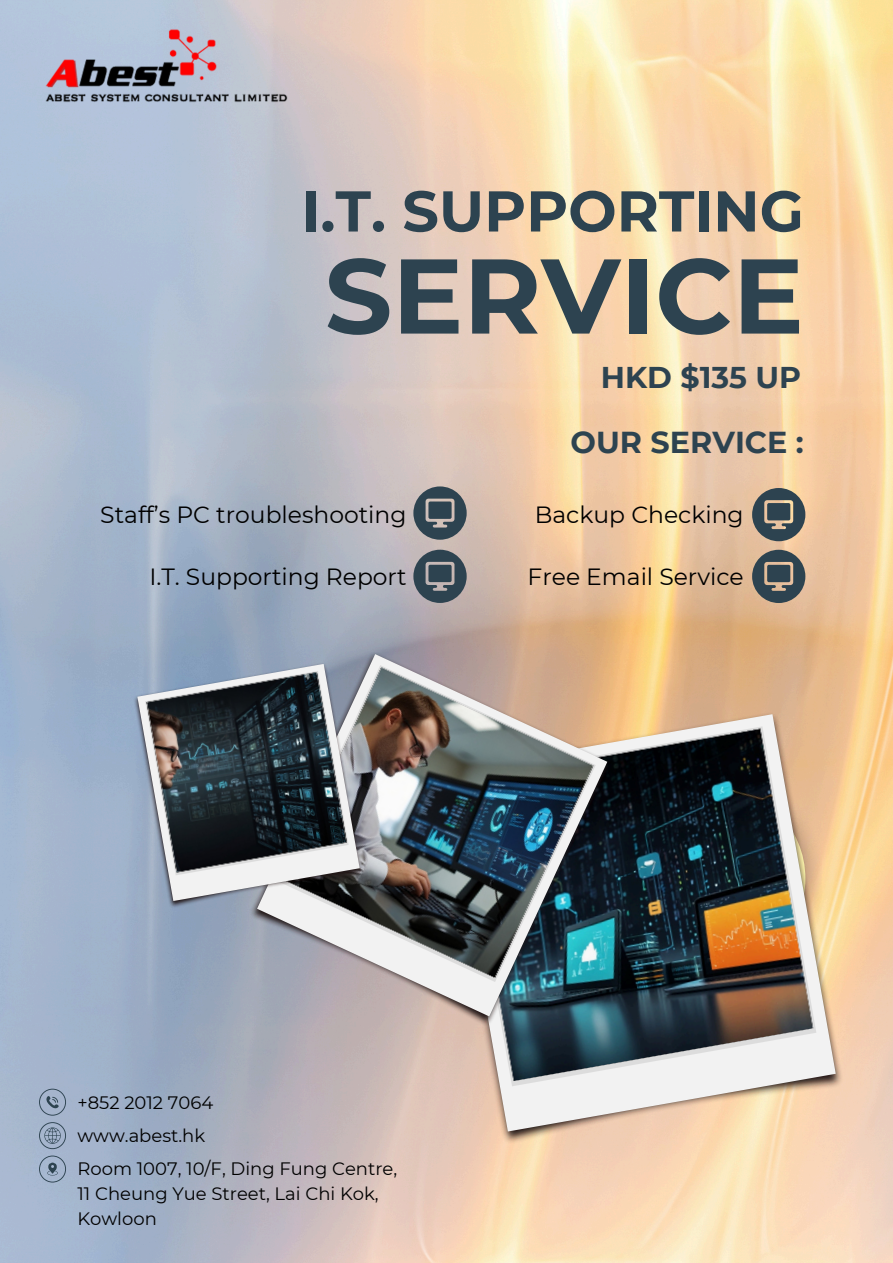
<style>
.page{position:relative;width:893px;height:1263px;background:#fff}
.page>*{position:absolute;margin:0;border:0;box-sizing:border-box;transform-origin:0 0}
.t1{font:700 105.98px "Montserrat";color:#2d4350}
.t2{font:700 57.38px "Montserrat";color:#2d4350}
.t3{font:700 30.22px "Montserrat";color:#2d4350}
.t4{font:700 30px "Montserrat";color:#2d4350}
.t5{font:23.4px "Montserrat";color:#000}
.t6{font:18px/25.1px "Montserrat";color:#000}
</style>
<div class="page">
<img style="left:0;top:0;width:893px;height:1263px">
<img style="left:432px;top:705px;width:418px;height:447px">
<svg style="left:444px;top:714px;width:391px;height:417px"></svg>
<svg style="left:458px;top:726px;width:358px;height:360px;fill:#f2f2f2"></svg>
<img style="left:460px;top:728px;width:353px;height:353px">
<img style="left:243px;top:645px;width:374px;height:388px">
<svg style="left:257px;top:654px;width:350px;height:362px"></svg>
<svg style="left:279px;top:665px;width:317px;height:317px"></svg>
<img style="left:283px;top:667px;width:310px;height:311px">
<svg style="left:39px;top:1089px;width:27px;height:27px"></svg>
<svg style="left:39px;top:1122px;width:27px;height:27px"></svg>
<svg style="left:39px;top:1155px;width:27px;height:27px"></svg>
<img style="left:130px;top:659px;width:238px;height:254px">
<svg style="left:137px;top:664px;width:223px;height:237px"></svg>
<svg style="left:145px;top:671px;width:204px;height:204px"></svg>
<svg style="left:413px;top:486px;width:54px;height:54px"></svg>
<svg style="left:413px;top:550px;width:54px;height:53px"></svg>
<svg style="left:752px;top:488px;width:53px;height:53px"></svg>
<svg style="left:752px;top:550px;width:53px;height:53px"></svg>
<img style="left:39px;top:27px;width:261px;height:83px">
<p class="t2" style="left:301px;top:176px;width:504px">I.T. SUPPORTING</p>
<h4 class="t1" style="left:325px;top:231px;width:481px">SERVICE</h4>
<p class="t4" style="left:601px;top:359px;width:202px">HKD $135 UP</p>
<h3 class="t3" style="left:570px;top:423px;width:235px">OUR SERVICE :</h3>
<p class="t5" style="left:100px;top:500px;width:308px">Staff’s PC troubleshooting</p>
<h3 class="t5" style="left:535px;top:500px;width:210px">Backup Checking</h3>
<p class="t5" style="left:149px;top:562px;width:259px">I.T. Supporting Report</p>
<p class="t5" style="left:527px;top:562px;width:218px">Free Email Service</p>
<p class="t6" style="left:77px;top:1089px;width:137px">+852 2012 7064</p>
<h4 class="t6" style="left:77px;top:1123px;width:129px">www.abest.hk</h4>
<h4 class="t6" style="left:77px;top:1156px;width:321px">Room 1007, 10/F, Ding Fung Centre,<br>11 Cheung Yue Street, Lai Chi Kok,<br>Kowloon</h4>
</div>
